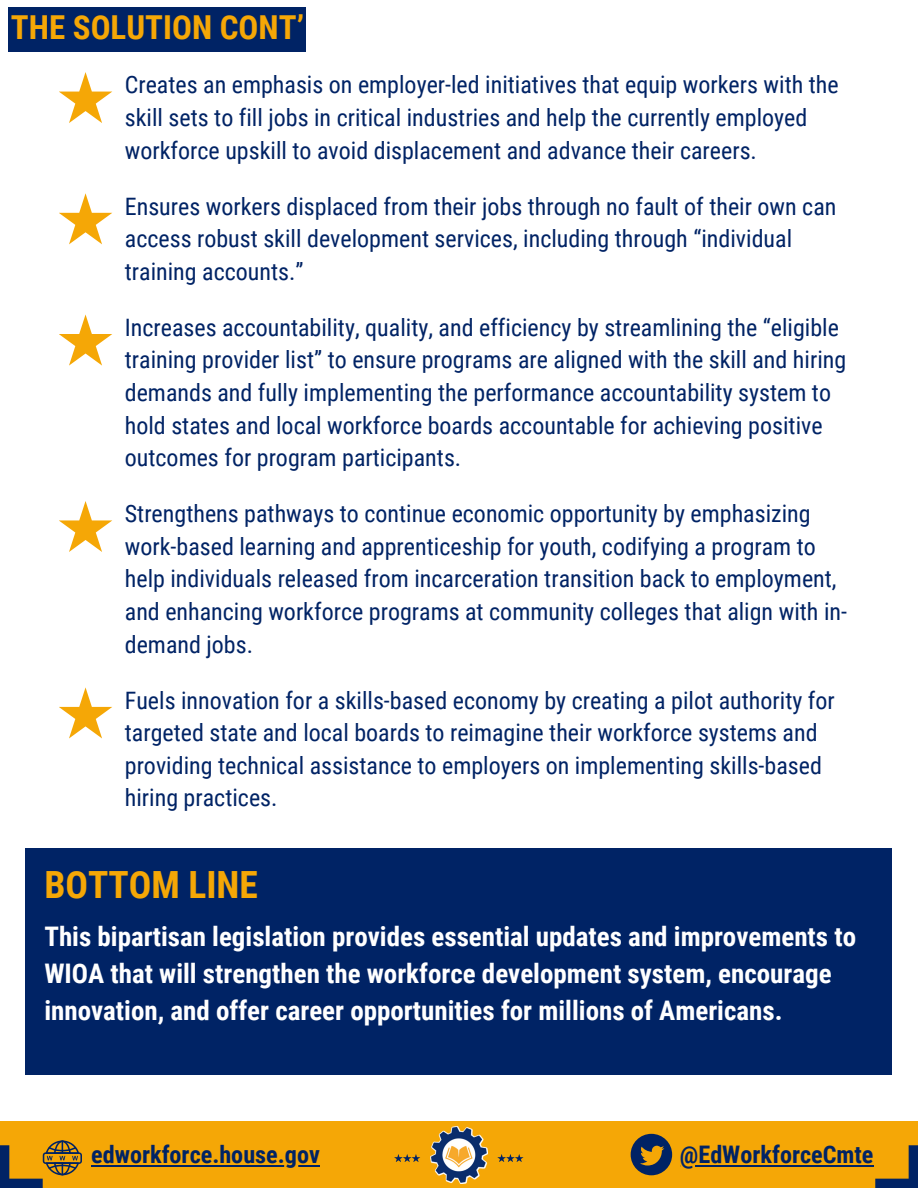
<style>
.page{position:relative;width:918px;height:1188px;background:#fff}
.page>*{position:absolute;margin:0;border:0;box-sizing:border-box;transform-origin:0 0}
.t1{font:700 37.5px "Roboto Condensed";color:#f5a706}
.t2{font:700 33px "Roboto Condensed";color:#f5a706}
.t3{font:700 27px/37.2px "Roboto Condensed";color:#fff}
.t4{font:700 24.15px "Roboto Condensed";color:#002365}
.t5{font:24px/32.7px "Roboto Condensed";color:#002365}
</style>
<div class="page">
<div style="left:8px;top:7px;width:297px;height:44px;background:#002365"></div>
<div style="left:26px;top:848px;width:866px;height:227px;background:#002365"></div>
<div style="left:0;top:1121px;width:918px;height:67px;background:#f5a706"></div>
<svg style="left:875px;top:1145px;width:43px;height:43px"></svg>
<svg style="left:0;top:1141px;width:82px;height:47px"></svg>
<hr style="left:91px;top:1165px;width:229px;height:1px;background:#002365">
<img style="left:430px;top:1126px;width:58px;height:58px">
<svg style="left:394px;top:1154px;width:26px;height:8px"></svg>
<svg style="left:497px;top:1154px;width:27px;height:8px"></svg>
<svg style="left:631px;top:1134px;width:41px;height:41px"></svg>
<hr style="left:680px;top:1165px;width:194px;height:1px;background:#002365">
<svg style="left:59px;top:72px;width:53px;height:51px"></svg>
<svg style="left:59px;top:193px;width:53px;height:51px"></svg>
<svg style="left:59px;top:314px;width:53px;height:52px"></svg>
<svg style="left:59px;top:501px;width:53px;height:51px"></svg>
<svg style="left:59px;top:687px;width:53px;height:51px"></svg>
<p class="t2" style="left:11px;top:8px;width:295px">THE SOLUTION CONT’</p>
<p class="t5" style="left:125px;top:69px;width:715px">Creates an emphasis on employer-led initiatives that equip workers with the skill sets to fill jobs in critical industries and help the currently employed workforce upskill to avoid displacement and advance their careers.</p>
<h1 class="t5" style="left:125px;top:190px;width:713px">Ensures workers displaced from their jobs through no fault of their own can access robust skill development services, including through “individual training accounts.”</h1>
<h3 class="t5" style="left:125px;top:311px;width:723px">Increases accountability, quality, and efficiency by streamlining the “eligible training provider list” to ensure programs are aligned with the skill and hiring demands and fully implementing the performance accountability system to hold states and local workforce boards accountable for achieving positive outcomes for program participants.</h3>
<p class="t5" style="left:125px;top:498px;width:724px">Strengthens pathways to continue economic opportunity by emphasizing work-based learning and apprenticeship for youth, codifying a program to help individuals released from incarceration transition back to employment, and enhancing workforce programs at community colleges that align with in&shy;demand jobs.</p>
<p class="t5" style="left:125px;top:684px;width:712px">Fuels innovation for a skills-based economy by creating a pilot authority for targeted state and local boards to reimagine their workforce systems and providing technical assistance to employers on implementing skills-based hiring practices.</p>
<h2 class="t1" style="left:44px;top:864px;width:215px">BOTTOM LINE</h2>
<p class="t3" style="left:44px;top:918px;width:813px">This bipartisan legislation provides essential updates and improvements to<br>WIOA that will strengthen the workforce development system, encourage innovation, and offer career opportunities for millions of Americans.</p>
<p class="t4" style="left:91px;top:1141px;width:230px">edworkforce.house.gov</p>
<p class="t4" style="left:680px;top:1141px;width:195px">@EdWorkforceCmte</p>
</div>
